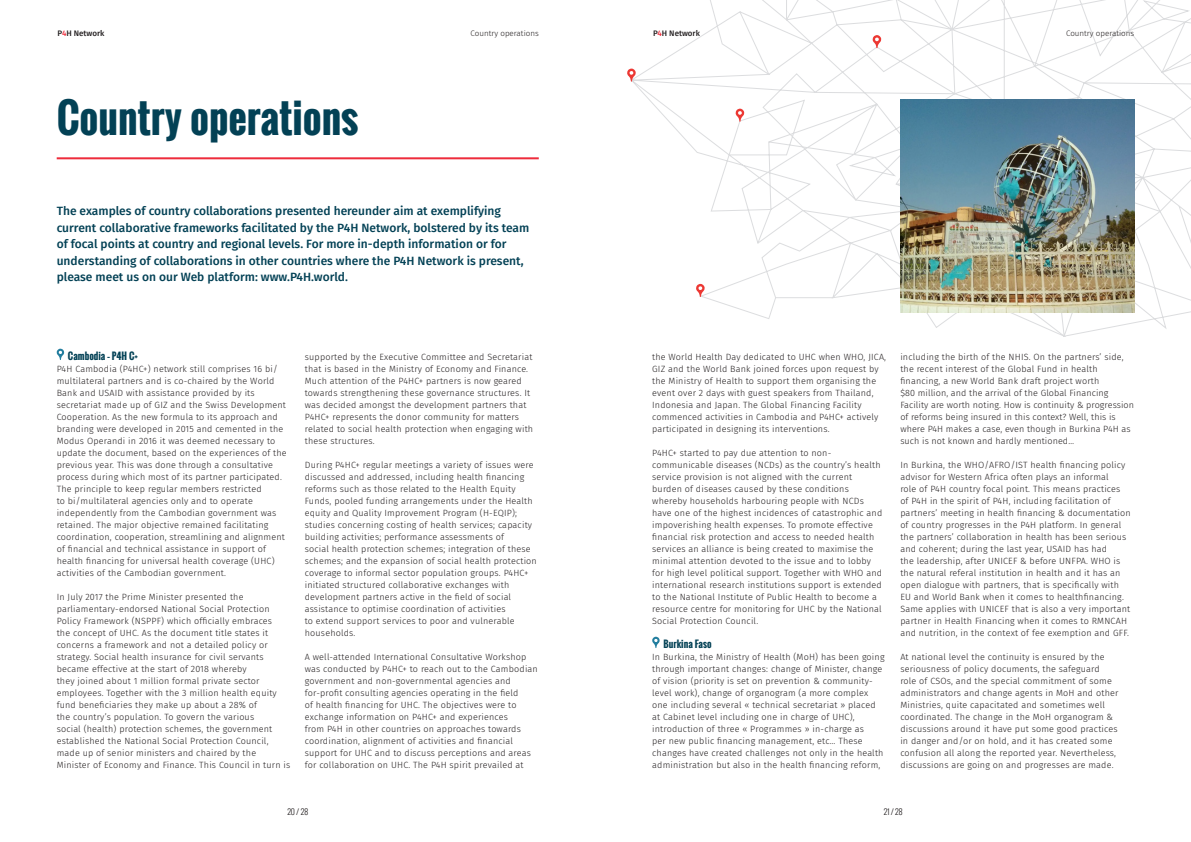
<style>
.page{position:relative;width:1191px;height:842px;background:#fff}
.page>*{position:absolute;margin:0;border:0;box-sizing:border-box;transform-origin:0 0}
.t1{font:700 40px "Oswald";color:#034155}
.t2{font:500 12px/16.5px "Fira Sans";color:#034155}
.t3{font:700 9.5px "Oswald";color:#034155}
.t4{font:300 9px/12px "Fira Sans";letter-spacing:.02em;color:#231f20}
.t5{font:300 8px "Fira Sans";color:#231f20}
.t6{font:500 8px "Fira Sans";color:#231f20}
.t7{font:300 8px "Oswald";color:#231f20}
.s1{color:#ee2c3b}
</style>
<div class="page">
<svg style="left:630px;top:0;width:561px;height:337px"></svg>
<svg style="left:696px;top:284px;width:8px;height:13px"></svg>
<svg style="left:735px;top:109px;width:9px;height:13px"></svg>
<svg style="left:627px;top:69px;width:8px;height:13px"></svg>
<svg style="left:872px;top:35px;width:9px;height:13px"></svg>
<svg style="left:57px;top:349px;width:7px;height:11px"></svg>
<hr style="left:57px;top:157px;width:482px;height:2px;background:#ee2c3b">
<svg style="left:652px;top:637px;width:7px;height:11px"></svg>
<img style="left:900px;top:99px;width:234px;height:213px">
<p class="t6" style="left:58px;top:27px;width:48px">P<span class="s1">4</span>H Network</p>
<p class="t5" style="left:470px;top:27px;width:70px">Country operations</p>
<p class="t6" style="left:653px;top:27px;width:48px">P<span class="s1">4</span>H Network</p>
<p class="t5" style="left:1066px;top:27px;width:70px">Country operations</p>
<h1 class="t1" style="left:57px;top:87px;width:303px">Country operations</h1>
<p class="t2" style="left:57px;top:202px;width:474px">The examples of country collaborations presented hereunder aim at exemplifying current collaborative frameworks facilitated by the P4H Network, bolstered by its team of focal points at country and regional levels. For more in-depth information or for understanding of collaborations in other countries where the P4H Network is present, please meet us on our Web platform: www.P4H.world.</p>
<p class="t3" style="left:68px;top:349px;width:72px">Cambodia – P4H C+</p>
<p class="t4" style="left:57px;top:363px;width:231px">P4H Cambodia (P4HC+) network still comprises 16 bi/ multilateral partners and is co-chaired by the World Bank and USAID with assistance provided by its secretariat made up of GIZ and the Swiss Development Cooperation. As the new formula to its approach and branding were developed in 2015 and cemented in the Modus Operandi in 2016 it was deemed necessary to update the document, based on the experiences of the previous year. This was done through a consultative process during which most of its partner participated.<br>The principle to keep regular members restricted<br>to bi/multilateral agencies only and to operate independently from the Cambodian government was retained. The major objective remained facilitating coordination, cooperation, streamlining and alignment of financial and technical assistance in support of health financing for universal health coverage (UHC) activities of the Cambodian government.</p>
<p class="t4" style="left:57px;top:591px;width:235px">In July 2017 the Prime Minister presented the parliamentary-endorsed National Social Protection Policy Framework (NSPPF) which officially embraces<br>the concept of UHC. As the document title states it concerns a framework and not a detailed policy or strategy. Social health insurance for civil servants became effective at the start of 2018 whereby<br>they joined about 1 million formal private sector employees. Together with the 3 million health equity fund beneficiaries they make up about a 28% of<br>the country’s population. To govern the various<br>social (health) protection schemes, the government established the National Social Protection Council, made up of senior ministers and chaired by the Minister of Economy and Finance. This Council in turn is</p>
<p class="t4" style="left:305px;top:351px;width:230px">supported by the Executive Committee and Secretariat that is based in the Ministry of Economy and Finance.<br>Much attention of the P4HC+ partners is now geared towards strengthening these governance structures. It was decided amongst the development partners that P4HC+ represents the donor community for matters related to social health protection when engaging with these structures.</p>
<p class="t4" style="left:305px;top:459px;width:233px">During P4HC+ regular meetings a variety of issues were discussed and addressed, including health financing reforms such as those related to the Health Equity Funds, pooled funding arrangements under the Health equity and Quality Improvement Program (H-EQIP); studies concerning costing of health services; capacity building activities; performance assessments of<br>social health protection schemes; integration of these schemes; and the expansion of social health protection coverage to informal sector population groups. P4HC+ initiated structured collaborative exchanges with development partners active in the field of social assistance to optimise coordination of activities<br>to extend support services to poor and vulnerable households.</p>
<p class="t4" style="left:305px;top:651px;width:234px">A well-attended International Consultative Workshop was conducted by P4HC+ to reach out to the Cambodian government and non-governmental agencies and for-profit consulting agencies operating in the field<br>of health financing for UHC. The objectives were to exchange information on P4HC+ and experiences<br>from P4H in other countries on approaches towards coordination, alignment of activities and financial support for UHC and to discuss perceptions and areas for collaboration on UHC. The P4H spirit prevailed at</p>
<p class="t4" style="left:652px;top:351px;width:235px">the World Health Day dedicated to UHC when WHO, JICA, GIZ and the World Bank joined forces upon request by the Ministry of Health to support them organising the event over 2 days with guest speakers from Thailand, Indonesia and Japan. The Global Financing Facility commenced activities in Cambodia and P4HC+ actively participated in designing its interventions.</p>
<p class="t4" style="left:652px;top:447px;width:231px">P4HC+ started to pay due attention to non&shy;communicable diseases (NCDs) as the country’s health service provision is not aligned with the current burden of diseases caused by these conditions whereby households harbouring people with NCDs have one of the highest incidences of catastrophic and impoverishing health expenses. To promote effective financial risk protection and access to needed health services an alliance is being created to maximise the minimal attention devoted to the issue and to lobby for high level political support. Together with WHO and international research institutions support is extended to the National Institute of Public Health to become a resource centre for monitoring for UHC by the National Social Protection Council.</p>
<p class="t3" style="left:663px;top:637px;width:50px">Burkina Faso</p>
<p class="t4" style="left:652px;top:651px;width:234px">In Burkina, the Ministry of Health (MoH) has been going through important changes: change of Minister, change of vision (priority is set on prevention &amp; community&shy;level work), change of organogram (a more complex one including several « technical secretariat » placed at Cabinet level including one in charge of UHC), introduction of three « Programmes » in-charge as<br>per new public financing management, etc… These changes have created challenges not only in the health administration but also in the health financing reform,</p>
<p class="t4" style="left:900px;top:351px;width:235px">including the birth of the NHIS. On the partners’ side, the recent interest of the Global Fund in health financing, a new World Bank draft project worth<br>$80 million, and the arrival of the Global Financing Facility are worth noting. How is continuity &amp; progression of reforms being insured in this context? Well, this is where P4H makes a case, even though in Burkina P4H as such is not known and hardly mentioned…</p>
<p class="t4" style="left:900px;top:459px;width:232px">In Burkina, the WHO/AFRO/IST health financing policy advisor for Western Africa often plays an informal<br>role of P4H country focal point. This means practices of P4H in the spirit of P4H, including facilitation of partners’ meeting in health financing &amp; documentation of country progresses in the P4H platform. In general the partners’ collaboration in health has been serious and coherent; during the last year, USAID has had<br>the leadership, after UNICEF &amp; before UNFPA. WHO is the natural referal institution in health and it has an open dialogue with partners, that is specifically with EU and World Bank when it comes to healthfinancing.<br>Same applies with UNICEF that is also a very important partner in Health Financing when it comes to RMNCAH and nutrition, in the context of fee exemption and GFF.</p>
<p class="t4" style="left:900px;top:651px;width:220px">At national level the continuity is ensured by the seriousness of policy documents, the safeguard<br>role of CSOs, and the special commitment of some administrators and change agents in MoH and other Ministries, quite capacitated and sometimes well coordinated. The change in the MoH organogram &amp; discussions around it have put some good practices in danger and/or on hold, and it has created some confusion all along the reported year. Nevertheless, discussions are going on and progresses are made.</p>
<p class="t7" style="left:287px;top:806px;width:22px">20 / 28</p>
<p class="t7" style="left:884px;top:806px;width:20px">21 / 28</p>
</div>
